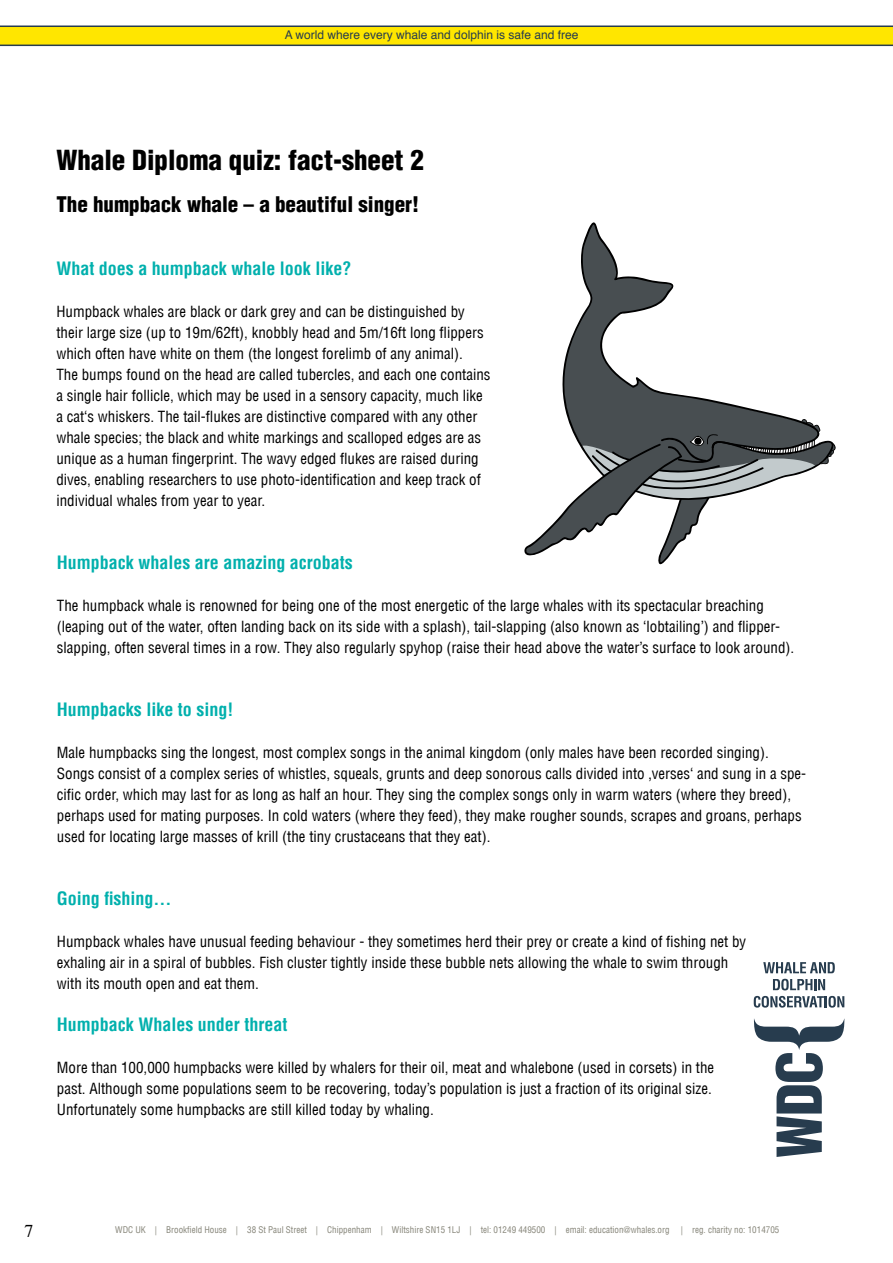
<style>
.page{position:relative;width:893px;height:1263px;background:#fff}
.page>*{position:absolute;margin:0;border:0;box-sizing:border-box;transform-origin:0 0}
.t1{font:900 condensed 27px "Helvetica LT";color:#000}
.t2{font:900 condensed 21px "Helvetica LT";color:#000}
.t3{font:700 condensed 18px "Helvetica LT";color:#00b0ad}
.t4{font:18px "Times";color:#000}
.t5{font:condensed 15px/21px "Helvetica LT";color:#000}
.t6{font:12px "Helvetica";color:#273c4e}
.t7{font:condensed 9px "Helvetica LT";color:#87867a}
</style>
<div class="page">
<svg style="left:0;top:26px;width:893px;height:20px;background:#e4d109"></svg>
<svg style="left:763px;top:962px;width:72px;height:11px"></svg>
<svg style="left:773px;top:979px;width:52px;height:11px"></svg>
<svg style="left:754px;top:996px;width:90px;height:11px"></svg>
<svg style="left:754px;top:1019px;width:90px;height:138px"></svg>
<svg style="left:562px;top:222px;width:225px;height:195px"></svg>
<svg style="left:524px;top:417px;width:312px;height:148px"></svg>
<div style="left:694px;top:438px;width:8px;height:7px;background:#000;border-radius:50%"></div>
<p class="t6" style="left:285px;top:25px;width:295px">A world where every whale and dolphin is safe and free</p>
<h1 class="t1" style="left:56px;top:143px;width:369px">Whale Diploma quiz: fact-sheet 2</h1>
<h2 class="t2" style="left:56px;top:191px;width:364px">The humpback whale – a beautiful singer!</h2>
<p class="t3" style="left:56px;top:257px;width:296px">What does a humpback whale look like?</p>
<p class="t5" style="left:56px;top:301px;width:436px">Humpback whales are black or dark grey and can be distinguished by their large size (up to 19m/62ft), knobbly head and 5m/16ft long flippers which often have white on them (the longest forelimb of any animal).<br>The bumps found on the head are called tubercles, and each one contains a single hair follicle, which may be used in a sensory capacity, much like a cat‘s whiskers. The tail-flukes are distinctive compared with any other whale species; the black and white markings and scalloped edges are as unique as a human fingerprint. The wavy edged flukes are raised during dives, enabling researchers to use photo-identification and keep track of individual whales from year to year.</p>
<p class="t3" style="left:57px;top:551px;width:297px">Humpback whales are amazing acrobats</p>
<p class="t5" style="left:57px;top:595px;width:739px">The humpback whale is renowned for being one of the most energetic of the large whales with its spectacular breaching (leaping out of the water, often landing back on its side with a splash), tail-slapping (also known as ‘lobtailing’) and flipper&shy;slapping, often several times in a row. They also regularly spyhop (raise their head above the water’s surface to look around).</p>
<p class="t3" style="left:57px;top:698px;width:178px">Humpbacks like to sing!</p>
<p class="t5" style="left:57px;top:742px;width:751px">Male humpbacks sing the longest, most complex songs in the animal kingdom (only males have been recorded singing).<br>Songs consist of a complex series of whistles, squeals, grunts and deep sonorous calls divided into ‚verses‘ and sung in a spe&shy;cific order, which may last for as long as half an hour. They sing the complex songs only in warm waters (where they breed), perhaps used for mating purposes. In cold waters (where they feed), they make rougher sounds, scrapes and groans, perhaps used for locating large masses of krill (the tiny crustaceans that they eat).</p>
<p class="t3" style="left:57px;top:887px;width:116px">Going fishing...</p>
<p class="t5" style="left:57px;top:931px;width:691px">Humpback whales have unusual feeding behaviour - they sometimes herd their prey or create a kind of fishing net by exhaling air in a spiral of bubbles. Fish cluster tightly inside these bubble nets allowing the whale to swim through with its mouth open and eat them.</p>
<p class="t3" style="left:57px;top:1013px;width:232px">Humpback Whales under threat</p>
<p class="t5" style="left:57px;top:1057px;width:659px">More than 100,000 humpbacks were killed by whalers for their oil, meat and whalebone (used in corsets) in the past. Although some populations seem to be recovering, today’s population is just a fraction of its original size.<br>Unfortunately some humpbacks are still killed today by whaling.</p>
<p class="t4" style="left:25px;top:1214px;width:10px">7</p>
<p class="t7" style="left:115px;top:1224px;width:666px">WDC UK | Brookfield House | 38 St Paul Street | Chippenham | Wiltshire SN15 1LJ | tel: 01249 449500 | email: education@whales.org | reg. charity no: 1014705</p>
</div>
